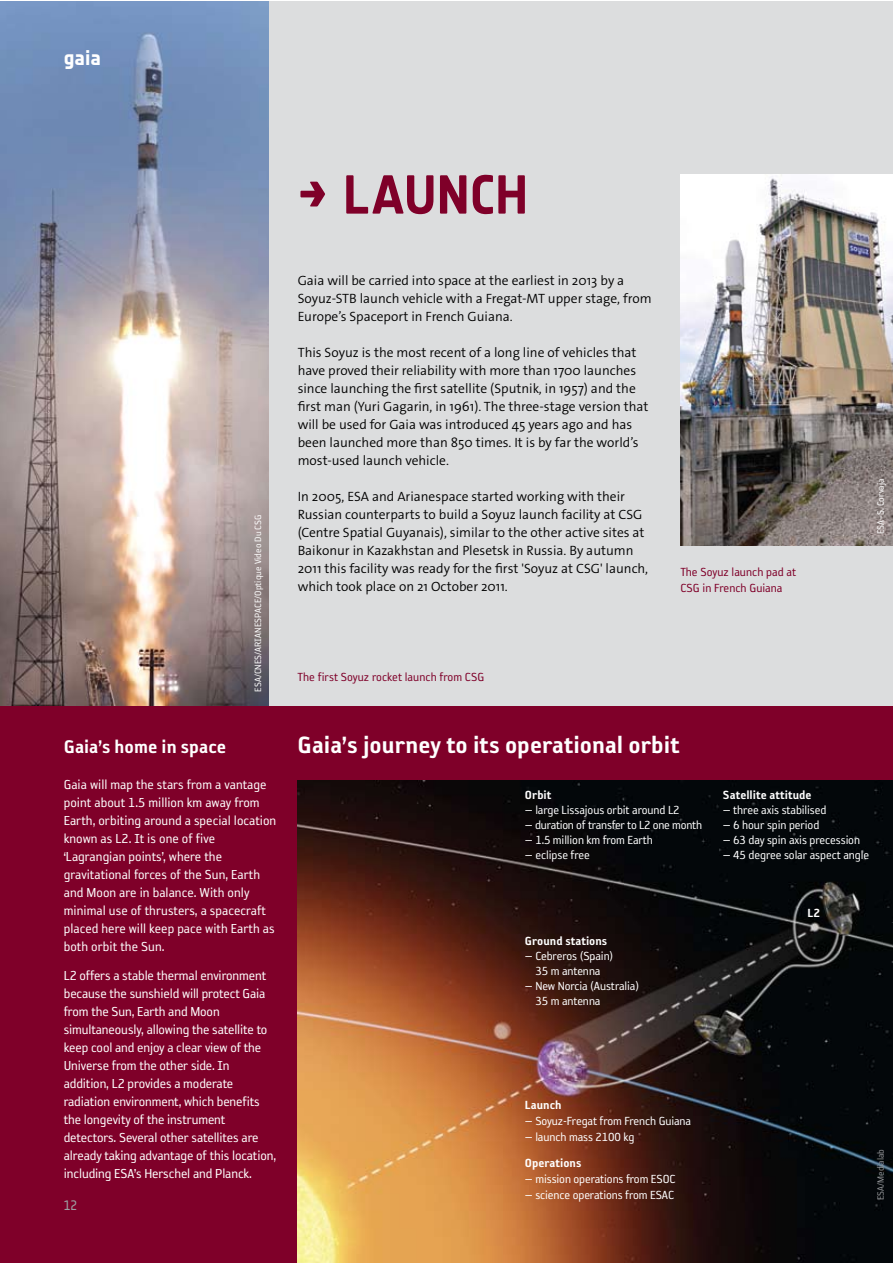
<style>
.page{position:relative;width:893px;height:1263px;background:#fff}
.page>*{position:absolute;margin:0;border:0;box-sizing:border-box;transform-origin:0 0}
.t1{font:700 54px "Notes Esa";color:#7f0029}
.t2{font:27px "Reykjavik One OT C Gauge";color:#fff}
.t3{font:21px "Reykjavik One OT C Gauge";color:#fff}
.t4{font:21px "Notes Style Bold Updated Tf";color:#fff}
.t5{font:15px/18px "Reykjavik One OT A Gauge";letter-spacing:-.005em;color:#fff}
.t6{font:300 13.5px/18px "The Sans Os F";color:#000}
.t7{font:13.5px/15px "Reykjavik One OT A Gauge";letter-spacing:-.01em;color:#fff;text-align:center}
.t8{font:13.5px/16.2px "Reykjavik One OT A Gauge";color:#7f0029}
.t9{font:13.5px "Reykjavik One OT C Gauge";letter-spacing:.005em;color:#fff}
.t10{font:13.5px "Notes Esa";color:#9d9fa2}
.t11{font:10.5px "Reykjavik One OT A Gauge";color:#fff}
.t12{font:10.5px "Reykjavik One OT A Gauge";color:#939598}
</style>
<div class="page">
<img style="left:0;top:1px;width:269px;height:706px">
<div style="left:269px;top:1px;width:623px;height:719px;background:#dcddde"></div>
<img style="left:680px;top:174px;width:212px;height:371px">
<div style="left:0;top:707px;width:892px;height:556px;background:#7f0029"></div>
<img style="left:298px;top:780px;width:594px;height:483px">
<h3 class="t4" style="left:64px;top:46px;width:39px">gaia</h3>
<h1 class="t1" style="left:298px;top:163px;width:232px">→ LAUNCH</h1>
<p class="t11" style="left:253px;top:692px;width:179px;rotate:-90deg">ESA/CNES/ARIANESPACE/Optique Video Du CSG</p>
<p class="t6" style="left:298px;top:271px;width:356px">Gaia will be carried into space at the earliest in 2013 by a<br>Soyuz-STB launch vehicle with a Fregat-MT upper stage, from<br>Europe’s Spaceport in French Guiana.</p>
<p class="t6" style="left:298px;top:343px;width:352px">This Soyuz is the most recent of a long line of vehicles that have proved their reliability with more than 1700 launches since launching the first satellite (Sputnik, in 1957) and the first man (Yuri Gagarin, in 1961). The three-stage version that will be used for Gaia was introduced 45 years ago and has been launched more than 850 times. It is by far the world’s most-used launch vehicle.</p>
<p class="t6" style="left:298px;top:487px;width:352px">In 2005, ESA and Arianespace started working with their Russian counterparts to build a Soyuz launch facility at CSG (Centre Spatial Guyanais), similar to the other active sites at Baikonur in Kazakhstan and Plesetsk in Russia. By autumn 2011 this facility was ready for the first 'Soyuz at CSG' launch, which took place on 21 October 2011.</p>
<p class="t8" style="left:680px;top:563px;width:117px">The Soyuz launch pad at<br>CSG in French Guiana</p>
<p class="t8" style="left:298px;top:669px;width:188px">The first Soyuz rocket launch from CSG</p>
<p class="t11" style="left:875px;top:534px;width:57px;rotate:-90deg">ESA–S. Corvaja</p>
<h3 class="t3" style="left:64px;top:735px;width:164px">Gaia’s home in space</h3>
<h2 class="t2" style="left:298px;top:730px;width:383px">Gaia’s journey to its operational orbit</h2>
<p class="t5" style="left:64px;top:775px;width:214px">Gaia will map the stars from a vantage point about 1.5 million km away from Earth, orbiting around a special location known as L2. It is one of five ‘Lagrangian points’, where the gravitational forces of the Sun, Earth and Moon are in balance. With only minimal use of thrusters, a spacecraft placed here will keep pace with Earth as both orbit the Sun.</p>
<p class="t5" style="left:64px;top:966px;width:214px">L2 offers a stable thermal environment because the sunshield will protect Gaia from the Sun, Earth and Moon simultaneously, allowing the satellite to keep cool and enjoy a clear view of the Universe from the other side. In addition, L2 provides a moderate radiation environment, which benefits the longevity of the instrument detectors. Several other satellites are already taking advantage of this location, including ESA’s Herschel and Planck.</p>
<p class="t9" style="left:525px;top:787px;width:28px">Orbit</p>
<p class="t7" style="left:525px;top:802px;width:156px">— large Lissajous orbit around L2</p>
<p class="t7" style="left:525px;top:817px;width:179px">— duration of transfer to L2 one month</p>
<p class="t7" style="left:525px;top:832px;width:130px">— 1.5 million km from Earth</p>
<p class="t7" style="left:525px;top:847px;width:66px">— eclipse free</p>
<p class="t9" style="left:525px;top:933px;width:84px">Ground stations</p>
<p class="t7" style="left:525px;top:948px;width:90px">— Cebreros (Spain)<br>35 m antenna</p>
<p class="t7" style="left:536px;top:978px;width:105px;text-align:left;text-indent:-11px">— New Norcia (Australia)<br>35 m antenna</p>
<p class="t9" style="left:525px;top:1097px;width:38px">Launch</p>
<p class="t7" style="left:525px;top:1113px;width:168px">— Soyuz-Fregat from French Guiana</p>
<p class="t7" style="left:525px;top:1129px;width:111px">— launch mass 2100 kg</p>
<p class="t9" style="left:525px;top:1155px;width:58px">Operations</p>
<p class="t7" style="left:525px;top:1171px;width:152px">— mission operations from ESOC</p>
<p class="t7" style="left:525px;top:1188px;width:151px">— science operations from ESAC</p>
<p class="t10" style="left:64px;top:1197px;width:15px">12</p>
<p class="t9" style="left:723px;top:787px;width:90px">Satellite attitude</p>
<p class="t7" style="left:723px;top:802px;width:105px">— three axis stabilised</p>
<p class="t7" style="left:723px;top:817px;width:98px">— 6 hour spin period</p>
<p class="t7" style="left:723px;top:832px;width:139px">— 63 day spin axis precession</p>
<p class="t7" style="left:723px;top:847px;width:148px">— 45 degree solar aspect angle</p>
<p class="t9" style="left:808px;top:905px;width:14px">L2</p>
<p class="t12" style="left:875px;top:1200px;width:53px;rotate:-90deg">ESA/Medialab</p>
</div>
